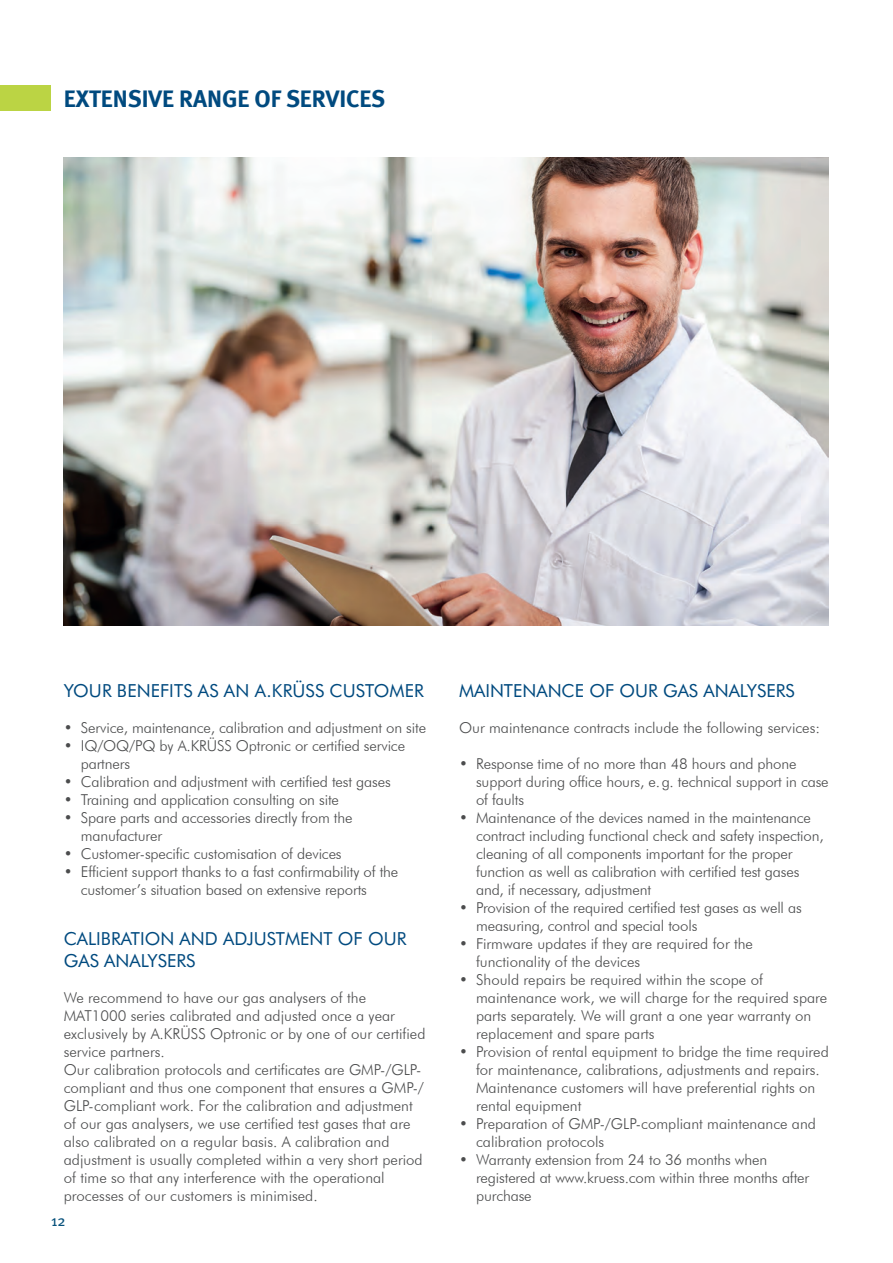
<style>
.page{position:relative;width:893px;height:1263px;background:#fff}
.page>*{position:absolute;margin:0;border:0;box-sizing:border-box;transform-origin:0 0}
.t1{font:24px "Meta Bold LF";color:#004a7f}
.t2{font:18px/21.6px "Futura BT";color:#004a7f}
.t3{font:300 15px/18px "Futura BT";color:#4b4c4d}
.t4{font:15px "Meta";color:#08527c}
</style>
<div class="page">
<img style="left:64px;top:157px;width:764px;height:468px">
<div style="left:0;top:85px;width:51px;height:26px;background:#bbd444"></div>
<h1 class="t1" style="left:64px;top:85px;width:323px">EXTENSIVE RANGE OF SERVICES</h1>
<p class="t2" style="left:64px;top:680px;width:361px">YOUR BENEFITS AS AN A.KRÜSS CUSTOMER</p>
<p class="t3" style="left:64px;top:719px;width:364px">• Service, maintenance, calibration and adjustment on site</p>
<p class="t3" style="left:81px;top:737px;width:326px;text-indent:-17px">• IQ/OQ/PQ by A.KRÜSS Optronic or certified service partners</p>
<p class="t3" style="left:64px;top:773px;width:328px">• Calibration and adjustment with certified test gases</p>
<p class="t3" style="left:64px;top:791px;width:277px">• Training and application consulting on site</p>
<p class="t3" style="left:81px;top:809px;width:273px;text-indent:-17px">• Spare parts and accessories directly from the manufacturer</p>
<p class="t3" style="left:64px;top:845px;width:279px">• Customer-specific customisation of devices</p>
<p class="t3" style="left:81px;top:863px;width:319px;text-indent:-17px">• Efficient support thanks to a fast confirmability of the customer’s situation based on extensive reports</p>
<p class="t2" style="left:64px;top:928px;width:344px">CALIBRATION AND ADJUSTMENT OF OUR<br>GAS ANALYSERS</p>
<p class="t3" style="left:64px;top:989px;width:363px">We recommend to have our gas analysers of the MAT1000 series calibrated and adjusted once a year exclusively by A.KRÜSS Optronic or by one of our certified service partners.<br>Our calibration protocols and certificates are GMP-/GLP&shy;compliant and thus one component that ensures a GMP-/ GLP-compliant work. For the calibration and adjustment of our gas analysers, we use certified test gases that are also calibrated on a regular basis. A calibration and adjustment is usually completed within a very short period of time so that any interference with the operational processes of our customers is minimised.</p>
<p class="t4" style="left:51px;top:1212px;width:16px">12</p>
<p class="t2" style="left:459px;top:680px;width:337px">MAINTENANCE OF OUR GAS ANALYSERS</p>
<p class="t3" style="left:459px;top:719px;width:363px">Our maintenance contracts include the following services:</p>
<p class="t3" style="left:476px;top:755px;width:354px;text-indent:-17px">• Response time of no more than 48 hours and phone support during office hours, e.g. technical support in case of faults</p>
<p class="t3" style="left:476px;top:809px;width:349px;text-indent:-17px">• Maintenance of the devices named in the maintenance contract including functional check and safety inspection, cleaning of all components important for the proper function as well as calibration with certified test gases and, if necessary, adjustment</p>
<p class="t3" style="left:476px;top:899px;width:327px;text-indent:-17px">• Provision of the required certified test gases as well as measuring, control and special tools</p>
<p class="t3" style="left:476px;top:935px;width:278px;text-indent:-17px">• Firmware updates if they are required for the functionality of the devices</p>
<p class="t3" style="left:476px;top:971px;width:353px;text-indent:-17px">• Should repairs be required within the scope of maintenance work, we will charge for the required spare parts separately. We will grant a one year warranty on replacement and spare parts</p>
<p class="t3" style="left:476px;top:1043px;width:354px;text-indent:-17px">• Provision of rental equipment to bridge the time required for maintenance, calibrations, adjustments and repairs.<br>Maintenance customers will have preferential rights on rental equipment</p>
<p class="t3" style="left:476px;top:1115px;width:341px;text-indent:-17px">• Preparation of GMP-/GLP-compliant maintenance and calibration protocols</p>
<p class="t3" style="left:476px;top:1151px;width:335px;text-indent:-17px">• Warranty extension from 24 to 36 months when registered at www.kruess.com within three months after purchase</p>
</div>
